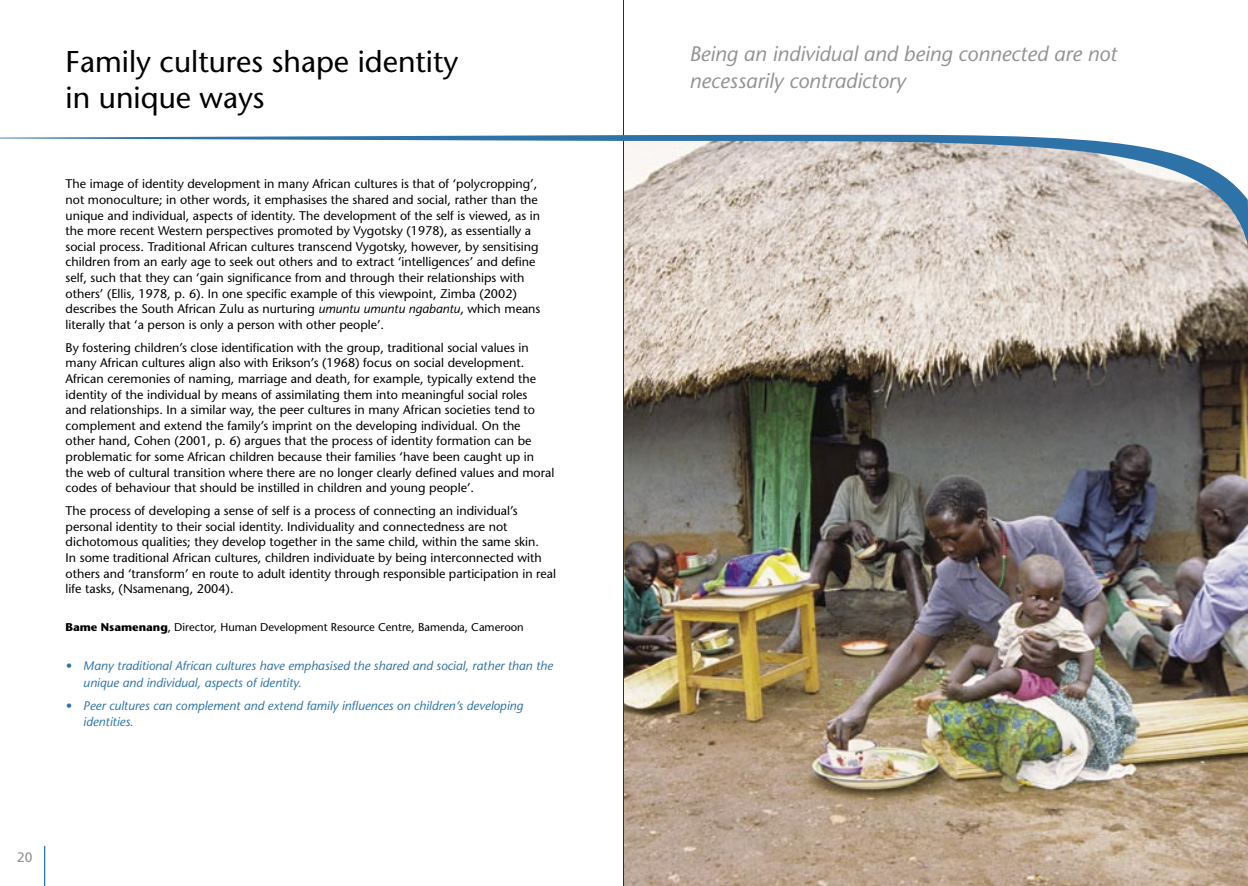
<style>
.page{position:relative;width:1248px;height:886px;background:#fff}
.page>*{position:absolute;margin:0;border:0;box-sizing:border-box;transform-origin:0 0}
.t1{font:30px/36px "Stone Sans";color:#000}
.t2{font:italic 21px/27.2px "Stone Sans";color:#939393}
.t3{font:13.75px "Frutiger";color:#939393}
.t4{font:12.5px/15.6px "Stone Sans";color:#000}
.t5{font:italic 12.5px/16.2px "Stone Sans";color:#2d73a7}
.t6{font:11.25px "Stone Sans";color:#000}
.s1{font-style:italic}
.s2{font-weight:700}
</style>
<div class="page">
<hr style="left:623px;top:0;width:1px;height:886px;background:#000">
<hr style="left:44px;top:846px;width:1px;height:40px;background:#2d73a7">
<img style="left:624px;top:246px;width:623px;height:640px">
<svg style="left:0;top:125px;width:1247px;height:121px"></svg>
<h1 class="t1" style="left:66px;top:44px;width:394px">Family cultures shape identity in unique ways</h1>
<p class="t4" style="left:66px;top:176px;width:476px">The image of identity development in many African cultures is that of ‘polycropping’, not monoculture; in other words, it emphasises the shared and social, rather than the unique and individual, aspects of identity. The development of the self is viewed, as in the more recent Western perspectives promoted by Vygotsky (1978), as essentially a social process. Traditional African cultures transcend Vygotsky, however, by sensitising children from an early age to seek out others and to extract ‘intelligences’ and define self, such that they can ‘gain significance from and through their relationships with others’ (Ellis, 1978, p. 6). In one specific example of this viewpoint, Zimba (2002) describes the South African Zulu as nurturing <span class="s1">umuntu umuntu ngabantu</span>, which means literally that ‘a person is only a person with other people’.</p>
<p class="t4" style="left:66px;top:340px;width:490px">By fostering children’s close identification with the group, traditional social values in many African cultures align also with Erikson’s (1968) focus on social development.<br>African ceremonies of naming, marriage and death, for example, typically extend the identity of the individual by means of assimilating them into meaningful social roles<br>and relationships. In a similar way, the peer cultures in many African societies tend to complement and extend the family’s imprint on the developing individual. On the<br>other hand, Cohen (2001, p. 6) argues that the process of identity formation can be problematic for some African children because their families ‘have been caught up in the web of cultural transition where there are no longer clearly defined values and moral codes of behaviour that should be instilled in children and young people’.</p>
<p class="t4" style="left:66px;top:503px;width:492px">The process of developing a sense of self is a process of connecting an individual’s personal identity to their social identity. Individuality and connectedness are not dichotomous qualities; they develop together in the same child, within the same skin.<br>In some traditional African cultures, children individuate by being interconnected with others and ‘transform’ en route to adult identity through responsible participation in real life tasks, (Nsamenang, 2004).</p>
<p class="t6" style="left:66px;top:621px;width:459px"><span class="s2">Bame Nsamenang</span>, Director, Human Development Resource Centre, Bamenda, Cameroon</p>
<p class="t5" style="left:83px;top:658px;width:471px;text-indent:-18px">• Many traditional African cultures have emphasised the shared and social, rather than the unique and individual, aspects of identity.</p>
<p class="t5" style="left:83px;top:697px;width:441px;text-indent:-18px">• Peer cultures can complement and extend family influences on children’s developing identities.</p>
<p class="t3" style="left:17px;top:849px;width:17px">20</p>
<h2 class="t2" style="left:689px;top:40px;width:429px">Being an individual and being connected are not necessarily contradictory</h2>
</div>
